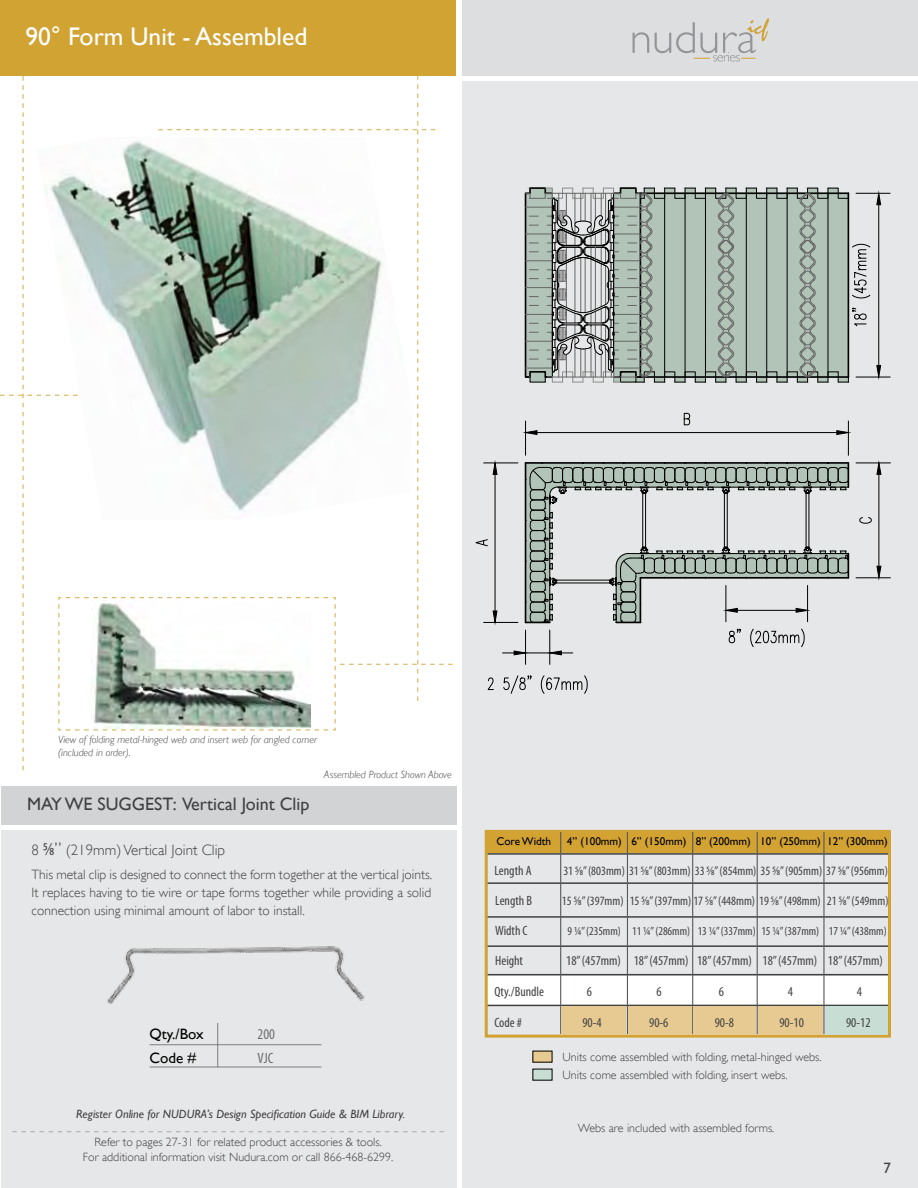
<style>
.page{position:relative;width:918px;height:1188px;background:#fff}
.page>*{position:absolute;margin:0;border:0;box-sizing:border-box;transform-origin:0 0}
.t1{font:25.5px "Gill Sans";color:#fff}
.t2{font:18px "Gill Sans";color:#414042}
.t3{font:300 15px "Gill Sans";color:#414042}
.t4{font:15px "Gill Sans";color:#000}
.t5{font:condensed 15px "Myriad Pro";color:#6d6e71}
.t6{font:15px "Gill Sans";color:#414042}
.t7{font:300 13.5px/18px "Gill Sans";color:#414042;text-align:justify}
.t8{font:condensed 13.5px "Myriad Pro";color:#414042}
.t9{font:condensed 12.75px "Myriad Pro";color:#414042}
.t10{font:300 12px/14.4px "Gill Sans";color:#414042;text-align:center}
.t11{font:condensed 12px "Myriad Pro";color:#414042}
.t12{font:italic 12px "Gill Sans";color:#414042}
.t13{font:11.25px "Gill Sans";color:#000}
.t14{font:italic 300 10.5px/12.6px "Gill Sans";color:#414042}
.s1{font-family:"Myriad Pro";font-weight:400;font-stretch:condensed;font-size:18px}
.s2{font-size:18px}
</style>
<div class="page">
<div style="left:462px;top:81px;width:456px;height:1107px;background:#e6e7e8"></div>
<div style="left:1px;top:830px;width:456px;height:358px;background:#e6e7e8"></div>
<div style="left:1px;top:786px;width:456px;height:38px;background:#d1d3d4"></div>
<svg style="left:0;top:76px;width:453px;height:694px"></svg>
<svg style="left:12px;top:1131px;width:432px;height:1px"></svg>
<div style="left:486px;top:976px;width:403px;height:29px;background:#fff"></div>
<hr style="left:486px;top:853px;width:402px;height:2px;background:#414042">
<hr style="left:486px;top:882px;width:402px;height:2px;background:#414042">
<hr style="left:486px;top:974px;width:402px;height:1px;background:#414042">
<hr style="left:486px;top:1005px;width:402px;height:1px;background:#414042">
<hr style="left:486px;top:916px;width:402px;height:2px;background:#414042">
<hr style="left:486px;top:945px;width:402px;height:2px;background:#414042">
<div style="left:486px;top:831px;width:404px;height:22px;background:#d2a233"></div>
<div style="left:485px;top:830px;width:406px;height:208px;border:3px solid #d2a233"></div>
<hr style="left:560px;top:832px;width:1px;height:202px;background:#58595b">
<hr style="left:627px;top:832px;width:1px;height:202px;background:#58595b">
<hr style="left:692px;top:832px;width:1px;height:202px;background:#58595b">
<hr style="left:757px;top:832px;width:1px;height:202px;background:#58595b">
<hr style="left:823px;top:832px;width:2px;height:202px;background:#58595b">
<div style="left:0;top:0;width:456px;height:76px;background:#d1a333"></div>
<div style="left:462px;top:0;width:456px;height:76px;background:#dcdedf"></div>
<img style="left:37px;top:137px;width:374px;height:382px">
<div style="left:533px;top:1051px;width:19px;height:11px;background:#e6ca91"></div>
<div style="left:533px;top:1069px;width:19px;height:11px;background:#c8ddd4"></div>
<div style="left:561px;top:1006px;width:65px;height:29px;background:#e6ca91"></div>
<div style="left:628px;top:1006px;width:64px;height:29px;background:#e6ca91"></div>
<div style="left:693px;top:1006px;width:63px;height:29px;background:#e6ca91"></div>
<div style="left:758px;top:1006px;width:65px;height:29px;background:#e6ca91"></div>
<div style="left:825px;top:1006px;width:62px;height:29px;background:#c8ddd4"></div>
<hr style="left:856px;top:193px;width:34px;height:1px;background:#000">
<hr style="left:856px;top:377px;width:34px;height:1px;background:#000">
<hr style="left:525px;top:421px;width:1px;height:34px;background:#000">
<hr style="left:848px;top:421px;width:1px;height:34px;background:#000">
<hr style="left:537px;top:432px;width:300px;height:1px;background:#000">
<svg style="left:526px;top:430px;width:12px;height:5px"></svg>
<svg style="left:836px;top:430px;width:13px;height:5px"></svg>
<svg style="left:683px;top:413px;width:8px;height:13px"></svg>
<hr style="left:856px;top:463px;width:34px;height:1px;background:#000">
<hr style="left:856px;top:577px;width:34px;height:1px;background:#000">
<hr style="left:878px;top:474px;width:1px;height:92px;background:#000">
<svg style="left:876px;top:462px;width:6px;height:13px"></svg>
<svg style="left:876px;top:565px;width:6px;height:14px"></svg>
<svg style="left:859px;top:517px;width:13px;height:7px"></svg>
<hr style="left:525px;top:630px;width:1px;height:34px;background:#000">
<hr style="left:549px;top:630px;width:1px;height:34px;background:#000">
<svg style="left:487px;top:677px;width:7px;height:13px"></svg>
<svg style="left:503px;top:675px;width:29px;height:19px"></svg>
<svg style="left:541px;top:675px;width:47px;height:19px"></svg>
<svg style="left:475px;top:462px;width:374px;height:194px"></svg>
<svg style="left:524px;top:187px;width:357px;height:196px;background:#a3aea7"></svg>
<img style="left:107px;top:946px;width:258px;height:58px">
<hr style="left:150px;top:1066px;width:171px;height:2px;background:#6d6e71">
<hr style="left:217px;top:1023px;width:1px;height:44px;background:#6d6e71">
<hr style="left:150px;top:1044px;width:171px;height:1px;background:#6d6e71">
<img style="left:92px;top:601px;width:218px;height:127px">
<svg style="left:633px;top:32px;width:16px;height:21px"></svg>
<svg style="left:655px;top:18px;width:114px;height:44px"></svg>
<h1 class="t1" style="left:25px;top:22px;width:284px">90° Form Unit - Assembled</h1>
<p class="t14" style="left:58px;top:733px;width:260px">View of folding metal-hinged web and insert web for angled corner (included in order).</p>
<h2 class="t2" style="left:27px;top:794px;width:284px">MAY WE SUGGEST: Vertical Joint Clip</h2>
<p class="t3" style="left:32px;top:838px;width:195px">8 <span class="s1">5/8</span><span class="s2">”</span> (219mm) Vertical Joint Clip</p>
<p class="t14" style="left:324px;top:768px;width:129px">Assembled Product Shown Above</p>
<p class="t7" style="left:32px;top:865px;width:402px">This metal clip is designed to connect the form together at the vertical joints.<br>It replaces having to tie wire or tape forms together while providing a solid connection using minimal amount of labor to install.</p>
<p class="t4" style="left:150px;top:1025px;width:56px">Qty./Box</p>
<p class="t5" style="left:258px;top:1025px;width:19px">200</p>
<p class="t4" style="left:150px;top:1050px;width:48px">Code #</p>
<p class="t5" style="left:258px;top:1049px;width:17px">VJC</p>
<p class="t12" style="left:76px;top:1107px;width:331px">Register Online for NUDURA’s Design Specification Guide &amp; BIM Library.</p>
<p class="t10" style="left:83px;top:1135px;width:312px">Refer to pages 27-31 for related product accessories &amp; tools.<br>For additional information visit Nudura.com or call 866-468-6299.</p>
<p class="t13" style="left:496px;top:834px;width:56px">Core Width</p>
<p class="t13" style="left:567px;top:834px;width:322px">4” (100mm) 6” (150mm) 8” (200mm) 10” (250mm) 12” (300mm)</p>
<p class="t8" style="left:495px;top:862px;width:39px">Length A</p>
<p class="t9" style="left:563px;top:863px;width:326px">31 5/8” (803mm) 31 5/8” (803mm) 33 5/8” (854mm) 35 5/8” (905mm) 37 5/8” (956mm)</p>
<p class="t8" style="left:495px;top:892px;width:38px">Length B</p>
<p class="t9" style="left:562px;top:893px;width:328px">15 5/8” (397mm) 15 5/8” (397mm) 17 5/8” (448mm) 19 5/8” (498mm) 21 5/8” (549mm)</p>
<p class="t8" style="left:495px;top:923px;width:34px">Width C</p>
<p class="t11" style="left:567px;top:924px;width:321px">9 1/4” (235mm) 11 1/4” (286mm) 13 1/4” (337mm) 15 1/4” (387mm) 17 1/4” (438mm)</p>
<p class="t8" style="left:495px;top:952px;width:29px">Height</p>
<p class="t8" style="left:566px;top:952px;width:318px">18” (457mm) 18” (457mm) 18” (457mm) 18” (457mm) 18” (457mm)</p>
<p class="t8" style="left:495px;top:984px;width:51px">Qty./Bundle</p>
<p class="t8" style="left:587px;top:984px;width:7px">6</p>
<p class="t8" style="left:657px;top:984px;width:7px">6</p>
<p class="t8" style="left:719px;top:984px;width:7px">6</p>
<p class="t8" style="left:788px;top:984px;width:7px">4</p>
<p class="t8" style="left:857px;top:984px;width:7px">4</p>
<p class="t8" style="left:495px;top:1014px;width:29px">Code #</p>
<p class="t8" style="left:582px;top:1014px;width:21px">90-4</p>
<p class="t8" style="left:649px;top:1014px;width:21px">90-6</p>
<p class="t8" style="left:715px;top:1014px;width:21px">90-8</p>
<p class="t8" style="left:779px;top:1014px;width:26px">90-10</p>
<p class="t8" style="left:846px;top:1014px;width:26px">90-12</p>
<p class="t10" style="left:562px;top:1048px;width:261px;line-height:18px;text-align:left">Units come assembled with folding, metal-hinged webs.<br>Units come assembled with folding, insert webs.</p>
<p class="t10" style="left:578px;top:1121px;width:198px">Webs are included with assembled forms.</p>
<p class="t6" style="left:884px;top:1159px;width:9px">7</p>
</div>
